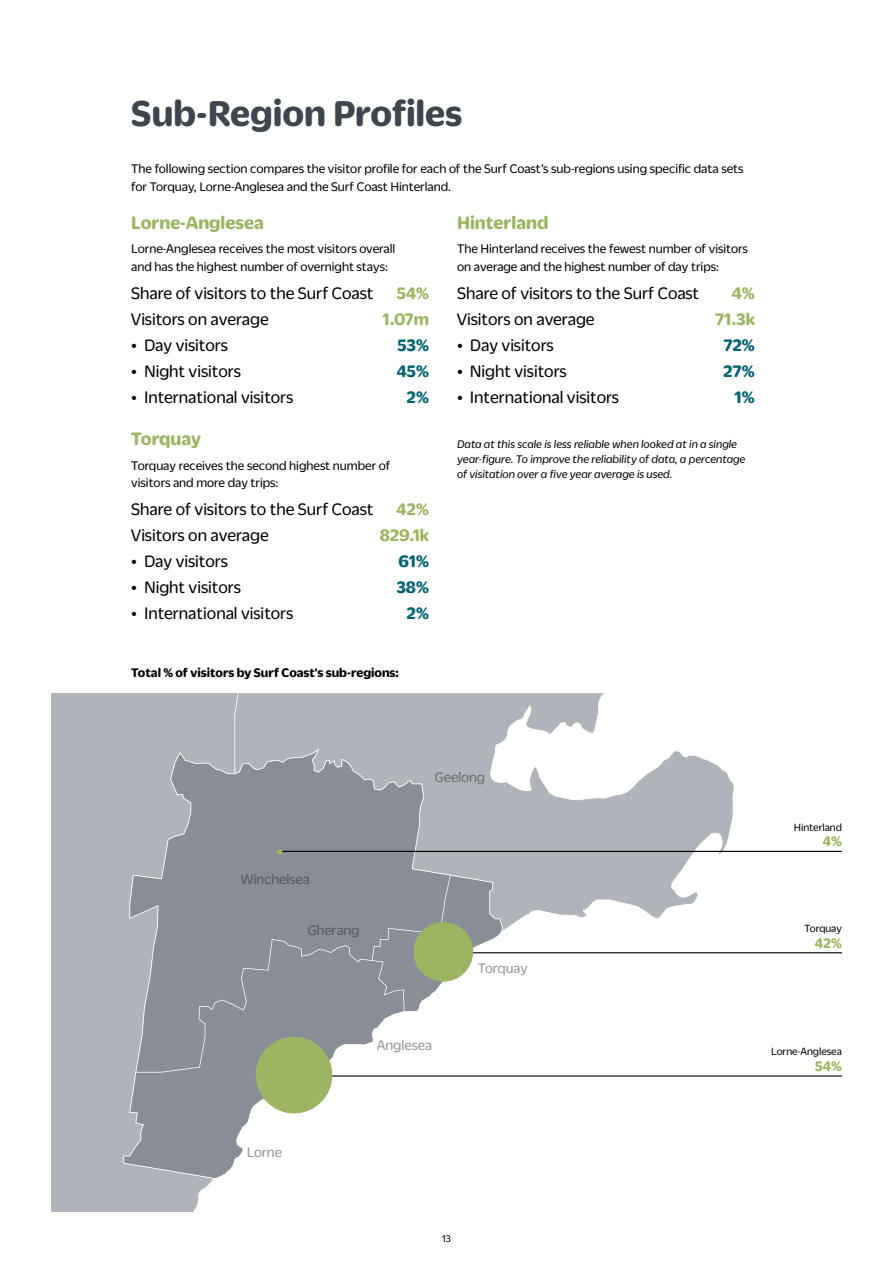
<style>
.page{position:relative;width:893px;height:1263px;background:#fff}
.page>*{position:absolute;margin:0;border:0;box-sizing:border-box;transform-origin:0 0}
.t1{font:700 39px "Duplicate Soft";color:#3f454f}
.t2{font:700 19.5px "Duplicate Soft";color:#9bb562}
.t3{font:18px "Duplicate Soft";letter-spacing:-.005em;color:#000}
.t4{font:700 18px "Duplicate Soft";color:#9bb562}
.t5{font:700 18px "Duplicate Soft";color:#006271}
.t6{font:15px "Duplicate Soft";color:#939597}
.t7{font:15px "Duplicate Soft";color:#55585f}
.t8{font:700 15px "Duplicate Soft";color:#9bb562}
.t9{font:15px "Duplicate Soft";color:#6b6d73}
.t10{font:13.5px/18px "Duplicate Soft";color:#000}
.t11{font:700 13.5px "Duplicate Soft";color:#000}
.t12{font:italic 12px/15px "Duplicate Soft";color:#000}
.t13{font:11.25px "Duplicate Soft";color:#000}
.t14{font:10.5px "Duplicate Soft";color:#000}
</style>
<div class="page">
<svg style="left:503px;top:876px;width:195px;height:55px;fill:#b0b3ba"></svg>
<svg style="left:51px;top:693px;width:438px;height:519px;fill:#b0b3ba"></svg>
<svg style="left:489px;top:693px;width:255px;height:183px;fill:#b0b3ba"></svg>
<svg style="left:123px;top:749px;width:380px;height:430px"></svg>
<svg style="left:136px;top:875px;width:315px;height:197px"></svg>
<div style="left:308px;top:925px;width:51px;height:12px;background:#898d97"></div>
<div style="left:241px;top:874px;width:68px;height:10px;background:#898d97"></div>
<hr style="left:280px;top:851px;width:562px;height:1px;background:#000">
<hr style="left:445px;top:952px;width:397px;height:1px;background:#000">
<hr style="left:295px;top:1075px;width:547px;height:1px;background:#000">
<div style="left:413px;top:922px;width:60px;height:60px;background:#9bb562;border-radius:50%"></div>
<div style="left:256px;top:1037px;width:76px;height:76px;background:#9bb562;border-radius:50%"></div>
<svg style="left:277px;top:849px;width:6px;height:6px"></svg>
<h1 class="t1" style="left:131px;top:85px;width:333px">Sub-Region Profiles</h1>
<p class="t10" style="left:131px;top:158px;width:614px">The following section compares the visitor profile for each of the Surf Coast’s sub-regions using specific data sets for Torquay, Lorne-Anglesea and the Surf Coast Hinterland.</p>
<h2 class="t2" style="left:131px;top:208px;width:134px">Lorne-Anglesea</h2>
<p class="t10" style="left:131px;top:239px;width:266px">Lorne-Anglesea receives the most visitors overall and has the highest number of overnight stays:</p>
<h3 class="t3" style="left:131px;top:281px;width:244px">Share of visitors to the Surf Coast</h3>
<h3 class="t4" style="left:397px;top:280px;width:34px">54%</h3>
<h3 class="t3" style="left:131px;top:307px;width:139px">Visitors on average</h3>
<h3 class="t4" style="left:383px;top:306px;width:48px">1.07m</h3>
<h3 class="t3" style="left:131px;top:333px;width:98px">• Day visitors</h3>
<h3 class="t5" style="left:398px;top:332px;width:33px">53%</h3>
<h3 class="t3" style="left:131px;top:359px;width:111px">• Night visitors</h3>
<h3 class="t5" style="left:397px;top:358px;width:34px">45%</h3>
<h3 class="t3" style="left:131px;top:385px;width:164px">• International visitors</h3>
<h3 class="t5" style="left:407px;top:384px;width:24px">2%</h3>
<h2 class="t2" style="left:131px;top:424px;width:71px">Torquay</h2>
<p class="t10" style="left:131px;top:455px;width:261px">Torquay receives the second highest number of visitors and more day trips:</p>
<h3 class="t3" style="left:131px;top:497px;width:244px">Share of visitors to the Surf Coast</h3>
<h3 class="t4" style="left:396px;top:496px;width:34px">42%</h3>
<h3 class="t3" style="left:131px;top:523px;width:139px">Visitors on average</h3>
<h3 class="t4" style="left:380px;top:522px;width:51px">829.1k</h3>
<h3 class="t3" style="left:131px;top:549px;width:98px">• Day visitors</h3>
<h3 class="t5" style="left:398px;top:548px;width:32px">61%</h3>
<h3 class="t3" style="left:131px;top:575px;width:111px">• Night visitors</h3>
<h3 class="t5" style="left:397px;top:574px;width:34px">38%</h3>
<h3 class="t3" style="left:131px;top:601px;width:164px">• International visitors</h3>
<h3 class="t5" style="left:407px;top:600px;width:24px">2%</h3>
<h2 class="t2" style="left:457px;top:208px;width:93px">Hinterland</h2>
<p class="t10" style="left:457px;top:239px;width:292px">The Hinterland receives the fewest number of visitors on average and the highest number of day trips:</p>
<h3 class="t3" style="left:457px;top:281px;width:244px">Share of visitors to the Surf Coast</h3>
<h3 class="t4" style="left:732px;top:280px;width:24px">4%</h3>
<h3 class="t3" style="left:457px;top:307px;width:139px">Visitors on average</h3>
<h3 class="t4" style="left:715px;top:306px;width:41px">71.3k</h3>
<h3 class="t3" style="left:457px;top:333px;width:98px">• Day visitors</h3>
<h3 class="t5" style="left:723px;top:332px;width:33px">72%</h3>
<h3 class="t3" style="left:457px;top:359px;width:111px">• Night visitors</h3>
<h3 class="t5" style="left:724px;top:358px;width:33px">27%</h3>
<h3 class="t3" style="left:457px;top:385px;width:164px">• International visitors</h3>
<h3 class="t5" style="left:735px;top:384px;width:21px">1%</h3>
<p class="t12" style="left:457px;top:435px;width:290px">Data at this scale is less reliable when looked at in a single year-figure. To improve the reliability of data, a percentage of visitation over a five year average is used.</p>
<p class="t11" style="left:131px;top:663px;width:269px">Total % of visitors by Surf Coast's sub-regions:</p>
<p class="t9" style="left:435px;top:767px;width:52px">Geelong</p>
<p class="t7" style="left:241px;top:869px;width:70px">Winchelsea</p>
<p class="t7" style="left:308px;top:920px;width:53px">Gherang</p>
<p class="t6" style="left:377px;top:1034px;width:57px">Anglesea</p>
<p class="t6" style="left:478px;top:958px;width:51px">Torquay</p>
<p class="t6" style="left:247px;top:1142px;width:37px">Lorne</p>
<p class="t14" style="left:442px;top:1231px;width:10px">13</p>
<p class="t13" style="left:794px;top:819px;width:50px">Hinterland</p>
<p class="t8" style="left:823px;top:830px;width:21px">4%</p>
<p class="t13" style="left:805px;top:921px;width:39px">Torquay</p>
<p class="t8" style="left:815px;top:932px;width:29px">42%</p>
<p class="t13" style="left:771px;top:1044px;width:72px">Lorne-Anglesea</p>
<p class="t8" style="left:815px;top:1055px;width:28px">54%</p>
</div>
